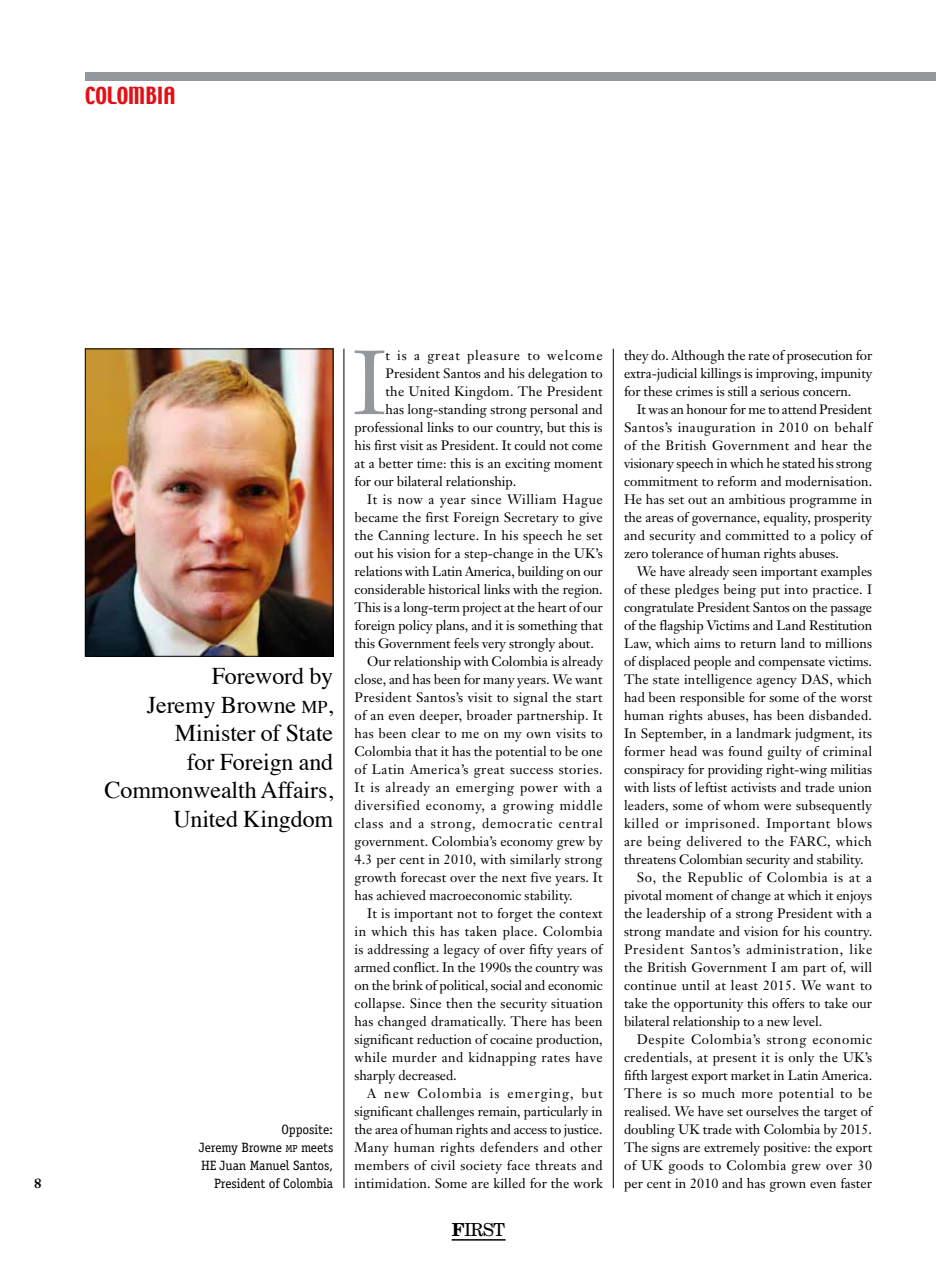
<style>
.page{position:relative;width:936px;height:1263px;background:#fff}
.page>*{position:absolute;margin:0;border:0;box-sizing:border-box;transform-origin:0 0}
.t1{font:89.25px "Janson Text";color:#92989c}
.t2{font:24px/28.5px "Times";letter-spacing:-.005em;color:#000;text-align:right}
.t3{font:21px "Techno";color:#e30f13}
.t4{font:18px "New Century Schlbk";color:#000}
.t5{font:13.5px/18px "Janson Text";letter-spacing:.01em;color:#000;text-align:justify}
.t6{font:13.5px "Janson Text";letter-spacing:.03em;color:#000}
.t7{font:13.5px "Janson Text";letter-spacing:-.01em;color:#000}
.t8{font:13.5px "Janson Text";letter-spacing:.05em;color:#000}
.t9{font:13.5px "Janson Text";letter-spacing:.045em;color:#000}
.t10{font:13.5px/18px "Officina Serif";letter-spacing:-.005em;color:#000;text-align:right}
.t11{font:13.5px "Janson Text";letter-spacing:.035em;color:#000}
.t12{font:13.5px "Janson Text";letter-spacing:.055em;color:#000}
.t13{font:13.5px "Janson Text";letter-spacing:.04em;color:#000}
.t14{font:13.5px "Janson Text";letter-spacing:.065em;color:#000}
.t15{font:13.5px "Janson Text";letter-spacing:.075em;color:#000}
.t16{font:700 13.5px "Janson Text";color:#000}
.s1{font-size:18px}
.s2{font-size:10.2px}
.s3{font-weight:700}
</style>
<div class="page">
<hr style="left:343px;top:349px;width:1px;height:839px;background:#000">
<hr style="left:613px;top:349px;width:1px;height:839px;background:#000">
<img style="left:87px;top:351px;width:244px;height:303px">
<div style="left:85px;top:349px;width:248px;height:307px;border:1px solid #000"></div>
<div style="left:85px;top:72px;width:850px;height:9px;background:#92989c"></div>
<hr style="left:451px;top:1239px;width:54px;height:1px;background:#000">
<h3 class="t3" style="left:85px;top:81px;width:92px">COLOMBIA</h3>
<p class="t16" style="left:34px;top:1174px;width:9px">8</p>
<h2 class="t2" style="left:105px;top:660px;width:230px">Foreword by<br>Jeremy Browne <span class="s1">mp</span>,<br>Minister of State<br>for Foreign and<br>Commonwealth Affairs,<br>United Kingdom</h2>
<p class="t10" style="left:199px;top:1120px;width:136px">Opposite:<br>Jeremy Browne <span class="s2">mp</span> meets<br>HE Juan Manuel Santos,<br>President of Colombia</p>
<h1 class="t1" style="left:353px;top:326px;width:35px">I</h1>
<p class="t14" style="left:385px;top:347px;width:218px">t is a great pleasure to welcome</p>
<p class="t5" style="left:385px;top:364px;width:218px">President Santos and his delegation to</p>
<p class="t5" style="left:385px;top:382px;width:218px">the United Kingdom. The President</p>
<p class="t5" style="left:385px;top:400px;width:219px">has long-standing strong personal and</p>
<p class="t5" style="left:354px;top:418px;width:249px">professional links to our country, but this is</p>
<p class="t5" style="left:354px;top:436px;width:249px">his first visit as President. It could not come</p>
<p class="t5" style="left:354px;top:454px;width:250px">at a better time: this is an exciting moment</p>
<p class="t5" style="left:354px;top:472px;width:163px">for our bilateral relationship.</p>
<p class="t11" style="left:367px;top:491px;width:237px">It is now a year since William Hague</p>
<p class="t5" style="left:354px;top:508px;width:250px">became the first Foreign Secretary to give</p>
<p class="t5" style="left:354px;top:526px;width:250px">the Canning lecture. In his speech he set</p>
<p class="t5" style="left:354px;top:544px;width:249px">out his vision for a step-change in the UK’s</p>
<p class="t7" style="left:354px;top:563px;width:250px">relations with Latin America, building on our</p>
<p class="t5" style="left:354px;top:580px;width:250px">considerable historical links with the region.</p>
<p class="t7" style="left:354px;top:599px;width:249px">This is a long-term project at the heart of our</p>
<p class="t5" style="left:354px;top:616px;width:250px">foreign policy plans, and it is something that</p>
<p class="t5" style="left:354px;top:634px;width:241px">this Government feels very strongly about.</p>
<p class="t5" style="left:367px;top:652px;width:237px">Our relationship with Colombia is already</p>
<p class="t5" style="left:354px;top:670px;width:249px">close, and has been for many years. We want</p>
<p class="t5" style="left:354px;top:688px;width:250px">President Santos’s visit to signal the start</p>
<p class="t5" style="left:354px;top:706px;width:249px">of an even deeper, broader partnership. It</p>
<p class="t5" style="left:354px;top:724px;width:250px">has been clear to me on my own visits to</p>
<p class="t5" style="left:354px;top:742px;width:250px">Colombia that it has the potential to be one</p>
<p class="t11" style="left:354px;top:761px;width:250px">of Latin America’s great success stories.</p>
<p class="t9" style="left:354px;top:779px;width:249px">It is already an emerging power with a</p>
<p class="t8" style="left:354px;top:797px;width:249px">diversified economy, a growing middle</p>
<p class="t12" style="left:354px;top:815px;width:250px">class and a strong, democratic central</p>
<p class="t5" style="left:354px;top:832px;width:249px">government. Colombia’s economy grew by</p>
<p class="t5" style="left:354px;top:850px;width:249px">4.3 per cent in 2010, with similarly strong</p>
<p class="t5" style="left:354px;top:868px;width:249px">growth forecast over the next five years. It</p>
<p class="t5" style="left:354px;top:886px;width:219px">has achieved macroeconomic stability.</p>
<p class="t5" style="left:367px;top:904px;width:237px">It is important not to forget the context</p>
<p class="t6" style="left:354px;top:923px;width:250px">in which this has taken place. Colombia</p>
<p class="t5" style="left:354px;top:940px;width:249px">is addressing a legacy of over fifty years of</p>
<p class="t5" style="left:354px;top:958px;width:250px">armed conflict. In the 1990s the country was</p>
<p class="t5" style="left:354px;top:976px;width:250px">on the brink of political, social and economic</p>
<p class="t5" style="left:354px;top:994px;width:250px">collapse. Since then the security situation</p>
<p class="t5" style="left:354px;top:1012px;width:250px">has changed dramatically. There has been</p>
<p class="t5" style="left:354px;top:1030px;width:250px">significant reduction of cocaine production,</p>
<p class="t6" style="left:354px;top:1049px;width:249px">while murder and kidnapping rates have</p>
<p class="t5" style="left:354px;top:1066px;width:104px">sharply decreased.</p>
<p class="t15" style="left:367px;top:1085px;width:237px">A new Colombia is emerging, but</p>
<p class="t5" style="left:354px;top:1102px;width:250px">significant challenges remain, particularly in</p>
<p class="t7" style="left:354px;top:1121px;width:249px">the area of human rights and access to justice.</p>
<p class="t6" style="left:354px;top:1139px;width:249px">Many human rights defenders and other</p>
<p class="t5" style="left:354px;top:1156px;width:250px">members of civil society face threats and</p>
<p class="t5" style="left:354px;top:1174px;width:250px">intimidation. Some are killed for the work</p>
<h3 class="t4" style="left:452px;top:1218px;width:55px"><span class="s3">F</span>IRST</h3>
<p class="t5" style="left:624px;top:346px;width:250px">they do. Although the rate of prosecution for extra-judicial killings is improving, impunity for these crimes is still a serious concern.</p>
<p class="t5" style="left:624px;top:400px;width:250px;text-indent:13px">It was an honour for me to attend President Santos’s inauguration in 2010 on behalf of the British Government and hear the visionary speech in which he stated his strong commitment to reform and modernisation.<br>He has set out an ambitious programme in the areas of governance, equality, prosperity and security and committed to a policy of zero tolerance of human rights abuses.</p>
<p class="t5" style="left:636px;top:562px;width:237px">We have already seen important examples</p>
<p class="t5" style="left:624px;top:580px;width:249px">of these pledges being put into practice. I</p>
<p class="t7" style="left:624px;top:598px;width:250px">congratulate President Santos on the passage</p>
<p class="t5" style="left:624px;top:616px;width:250px">of the flagship Victims and Land Restitution</p>
<p class="t5" style="left:624px;top:634px;width:249px">Law, which aims to return land to millions</p>
<p class="t5" style="left:624px;top:652px;width:249px">of displaced people and compensate victims.</p>
<p class="t5" style="left:624px;top:670px;width:249px">The state intelligence agency DAS, which</p>
<p class="t5" style="left:624px;top:688px;width:250px">had been responsible for some of the worst</p>
<p class="t5" style="left:624px;top:706px;width:249px">human rights abuses, has been disbanded.</p>
<p class="t5" style="left:624px;top:724px;width:250px">In September, in a landmark judgment, its</p>
<p class="t5" style="left:624px;top:742px;width:249px">former head was found guilty of criminal</p>
<p class="t5" style="left:624px;top:760px;width:249px">conspiracy for providing right-wing militias</p>
<p class="t5" style="left:624px;top:778px;width:250px">with lists of leftist activists and trade union</p>
<p class="t5" style="left:624px;top:796px;width:249px">leaders, some of whom were subsequently</p>
<p class="t8" style="left:624px;top:814px;width:250px">killed or imprisoned. Important blows</p>
<p class="t6" style="left:624px;top:832px;width:249px">are being delivered to the FARC, which</p>
<p class="t5" style="left:624px;top:850px;width:241px">threatens Colombian security and stability.</p>
<p class="t9" style="left:636px;top:868px;width:237px">So, the Republic of Colombia is at a</p>
<p class="t5" style="left:624px;top:886px;width:249px">pivotal moment of change at which it enjoys</p>
<p class="t5" style="left:624px;top:904px;width:250px">the leadership of a strong President with a</p>
<p class="t5" style="left:624px;top:922px;width:250px">strong mandate and vision for his country.</p>
<p class="t8" style="left:624px;top:940px;width:250px">President Santos’s administration, like</p>
<p class="t5" style="left:624px;top:958px;width:250px">the British Government I am part of, will</p>
<p class="t6" style="left:624px;top:976px;width:249px">continue until at least 2015. We want to</p>
<p class="t5" style="left:624px;top:994px;width:249px">take the opportunity this offers to take our</p>
<p class="t5" style="left:624px;top:1012px;width:200px">bilateral relationship to a new level.</p>
<p class="t9" style="left:636px;top:1030px;width:237px">Despite Colombia’s strong economic</p>
<p class="t5" style="left:624px;top:1048px;width:249px">credentials, at present it is only the UK’s</p>
<p class="t5" style="left:624px;top:1066px;width:250px">fifth largest export market in Latin America.</p>
<p class="t13" style="left:624px;top:1084px;width:250px">There is so much more potential to be</p>
<p class="t5" style="left:624px;top:1102px;width:250px">realised. We have set ourselves the target of</p>
<p class="t5" style="left:624px;top:1120px;width:249px">doubling UK trade with Colombia by 2015.</p>
<p class="t5" style="left:624px;top:1138px;width:250px">The signs are extremely positive: the export</p>
<p class="t6" style="left:624px;top:1156px;width:250px">of UK goods to Colombia grew over 30</p>
<p class="t5" style="left:624px;top:1174px;width:249px">per cent in 2010 and has grown even faster</p>
</div>
